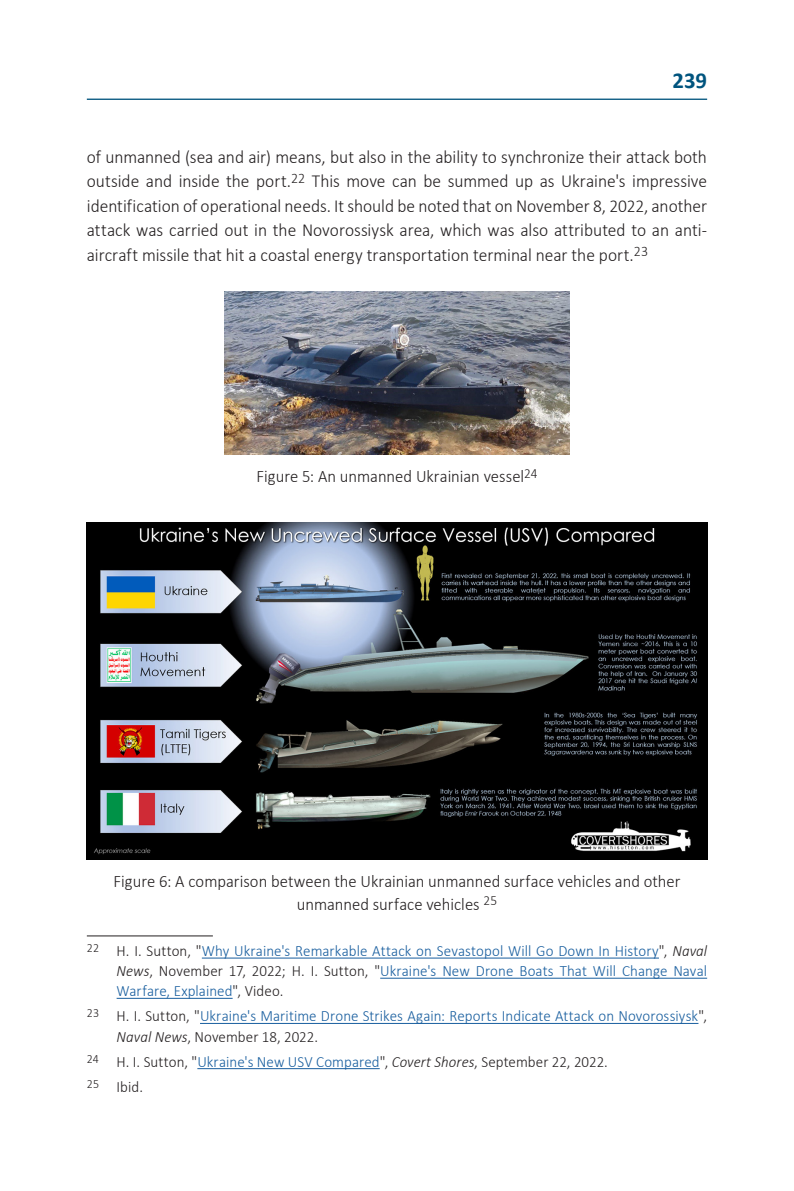
<style>
.page{position:relative;width:794px;height:1191px;background:#fff}
.page>*{position:absolute;margin:0;border:0;box-sizing:border-box;transform-origin:0 0}
.t1{font:700 22.75px "Calibri";color:#00547e}
.t2{font:300 18.38px/24.5px "Calibri";color:#231f20;text-align:justify;scale:.95 1}
.איור{font:300 17.5px/22.8px "Calibri";color:#231f20;text-align:center;scale:.95 1}
.הערת_שוליים{font:300 15.75px/20.1px "Calibri";letter-spacing:.005em;color:#175d9e;text-align:justify;scale:.95 1}
.הערת_שוליים-2{font:300 15.75px "Calibri";letter-spacing:.005em;color:#231f20;scale:.95 1}
.s1{color:#231f20}
.s2{font-style:italic;color:#231f20}
.s3{color:#175d9e}
.s4{font-style:italic}
</style>
<div class="page">
<hr style="left:87px;top:99px;width:620px;height:1px;background:#00547e">
<img style="left:224px;top:291px;width:345px;height:163px">
<img style="left:87px;top:522px;width:620px;height:337px">
<hr style="left:87px;top:935px;width:126px;height:1px;background:#231f20">
<hr style="left:202px;top:957px;width:457px;height:1px;background:#175d9e">
<hr style="left:380px;top:977px;width:327px;height:1px;background:#175d9e">
<hr style="left:117px;top:998px;width:116px;height:1px;background:#175d9e">
<hr style="left:200px;top:1023px;width:498px;height:1px;background:#175d9e">
<hr style="left:197px;top:1068px;width:183px;height:1px;background:#175d9e">
<p class="t1" style="left:672px;top:64px;width:36px">239</p>
<p class="t2" style="left:87px;top:144px;width:654px">of unmanned (sea and air) means, but also in the ability to synchronize their attack both outside and inside the port.<sup>22</sup> This move can be summed up as Ukraine's impressive identification of operational needs. It should be noted that on November 8, 2022, another attack was carried out in the Novorossiysk area, which was also attributed to an anti&shy;aircraft missile that hit a coastal energy transportation terminal near the port.<sup>23</sup></p>
<p class="איור" style="left:256px;top:465px;width:297px">Figure 5: An unmanned Ukrainian vessel<sup>24</sup></p>
<p class="איור" style="left:113px;top:869px;width:598px">Figure 6: A comparison between the Ukrainian unmanned surface vehicles and other unmanned surface vehicles <sup>25</sup></p>
<p class="הערת_שוליים" style="left:117px;top:940px;width:623px;text-indent:-30px"><sup>22</sup> <span class="s1">H. I. Sutton, "</span>Why Ukraine's Remarkable Attack on Sevastopol Will Go Down In History<span class="s1">",</span> <span class="s2">Naval News</span><span class="s1">, November 17, 2022; H. I. Sutton, "</span>Ukraine's New Drone Boats That Will Change Naval Warfare, Explained<span class="s1">", Video.</span></p>
<p class="הערת_שוליים" style="left:117px;top:1006px;width:623px;text-indent:-30px"><sup>23</sup> <span class="s1">H. I. Sutton, "</span>Ukraine's Maritime Drone Strikes Again: Reports Indicate Attack on Novorossiysk<span class="s1">",<br></span><span class="s2">Naval News</span><span class="s1">, November 18, 2022.</span></p>
<p class="הערת_שוליים-2" style="left:87px;top:1051px;width:550px"><sup>24</sup> H. I. Sutton, "<span class="s3">Ukraine's New USV Compared</span>", <span class="s4">Covert Shores</span>, September 22, 2022.</p>
<p class="הערת_שוליים-2" style="left:87px;top:1076px;width:61px"><sup>25</sup> Ibid.</p>
</div>
